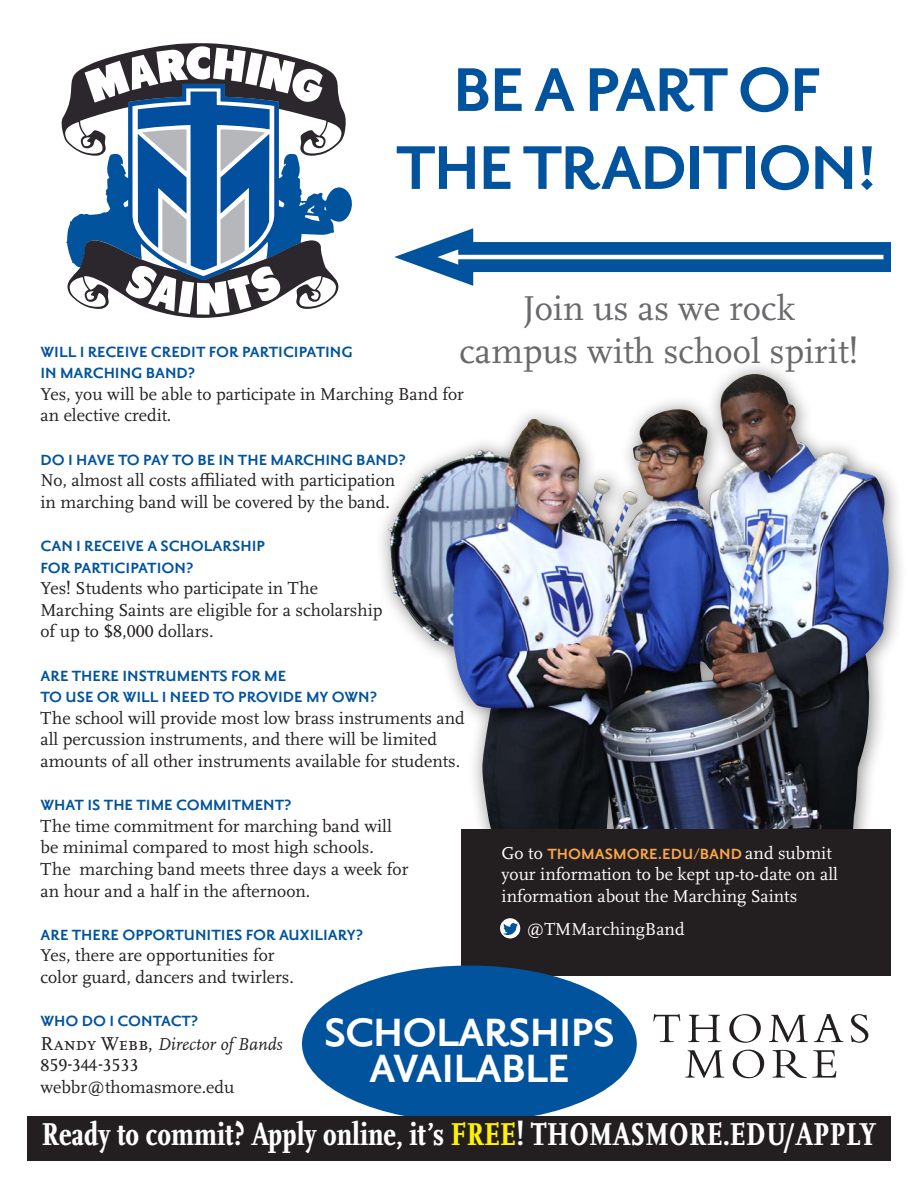
<style>
.page{position:relative;width:918px;height:1188px;background:#fff}
.page>*{position:absolute;margin:0;border:0;box-sizing:border-box;transform-origin:0 0}
.t1{font:700 75px "Priori Sans OT";letter-spacing:-.03em;color:#01539e}
.t2{font:700 48px "Priori Sans OT";letter-spacing:-.02em;color:#fff}
.t3{font:36px "Scala OT";color:#69696c}
.t4{font:700 condensed 33px "Scala OT";color:#fff}
.t5{font:18px/21.6px "Scala OT";color:#231f20}
.t6{font:700 18px "Priori Sans OT";color:#01539e}
.t7{font:18px/21.6px "Scala OT";color:#fff}
.t8{font:italic 18px "Scala OT";color:#231f20}
.s1{font-style:normal;font-size:19.5px}
.s2{font-family:"Priori Sans OT";font-weight:700;color:#f9a64a}
.s3{color:#fff101}
</style>
<div class="page">
<div style="left:375px;top:360px;width:532px;height:569px;background:#231f20;opacity:.55"></div>
<img style="left:387px;top:390px;width:357px;height:243px">
<div style="left:461px;top:829px;width:430px;height:147px;background:#231f20"></div>
<div style="left:302px;top:966px;width:335px;height:156px;background:#01539e;border-radius:50%"></div>
<svg style="left:500px;top:918px;width:20px;height:20px"></svg>
<div style="left:501px;top:919px;width:19px;height:19px;background:#fff;border-radius:50%"></div>
<img style="left:504px;top:924px;width:14px;height:11px">
<div style="left:27px;top:1117px;width:864px;height:44px;background:#231f20"></div>
<div style="left:444px;top:242px;width:447px;height:30px;background:#01539e"></div>
<hr style="left:450px;top:255px;width:433px;height:4px;background:#fff">
<svg style="left:394px;top:228px;width:79px;height:58px"></svg>
<svg style="left:61px;top:43px;width:286px;height:275px"></svg>
<svg style="left:653px;top:1014px;width:27px;height:28px"></svg>
<svg style="left:688px;top:1015px;width:32px;height:27px"></svg>
<svg style="left:729px;top:1014px;width:32px;height:29px"></svg>
<svg style="left:769px;top:1015px;width:39px;height:27px"></svg>
<svg style="left:814px;top:1014px;width:29px;height:28px"></svg>
<svg style="left:851px;top:1014px;width:17px;height:29px"></svg>
<svg style="left:685px;top:1050px;width:39px;height:28px"></svg>
<svg style="left:733px;top:1050px;width:31px;height:28px"></svg>
<svg style="left:773px;top:1050px;width:63px;height:28px"></svg>
<p class="t1" style="left:453px;top:56px;width:371px">BE A PART OF</p>
<p class="t1" style="left:396px;top:134px;width:484px">THE TRADITION!</p>
<p class="t3" style="left:523px;top:289px;width:274px">Join us as we rock</p>
<p class="t3" style="left:460px;top:332px;width:400px">campus with school spirit!</p>
<p class="t6" style="left:40px;top:343px;width:314px">WILL I RECEIVE CREDIT FOR PARTICIPATING</p>
<p class="t6" style="left:40px;top:365px;width:156px">IN MARCHING BAND?</p>
<p class="t5" style="left:40px;top:384px;width:425px">Yes, you will be able to participate in Marching Band for an elective credit.</p>
<p class="t6" style="left:40px;top:451px;width:367px">DO I HAVE TO PAY TO BE IN THE MARCHING BAND?</p>
<p class="t5" style="left:40px;top:470px;width:356px">No, almost all costs affiliated with participation in marching band will be covered by the band.</p>
<p class="t6" style="left:40px;top:538px;width:226px">CAN I RECEIVE A SCHOLARSHIP</p>
<p class="t6" style="left:40px;top:559px;width:154px">FOR PARTICIPATION?</p>
<p class="t5" style="left:40px;top:578px;width:344px">Yes! Students who participate in The<br>Marching Saints are eligible for a scholarship of up to $8,000 dollars.</p>
<p class="t6" style="left:40px;top:667px;width:247px">ARE THERE INSTRUMENTS FOR ME</p>
<p class="t6" style="left:40px;top:689px;width:338px">TO USE OR WILL I NEED TO PROVIDE MY OWN?</p>
<p class="t5" style="left:40px;top:708px;width:426px">The school will provide most low brass instruments and all percussion instruments, and there will be limited amounts of all other instruments available for students.</p>
<p class="t6" style="left:40px;top:797px;width:253px">WHAT IS THE TIME COMMITMENT?</p>
<p class="t5" style="left:40px;top:816px;width:370px">The time commitment for marching band will be minimal compared to most high schools.<br>The marching band meets three days a week for an hour and a half in the afternoon.</p>
<p class="t6" style="left:40px;top:927px;width:324px">ARE THERE OPPORTUNITIES FOR AUXILIARY?</p>
<p class="t5" style="left:40px;top:945px;width:236px">Yes, there are opportunities for</p>
<p class="t5" style="left:40px;top:967px;width:255px">color guard, dancers and twirlers.</p>
<p class="t6" style="left:40px;top:1013px;width:159px">WHO DO I CONTACT?</p>
<p class="t8" style="left:40px;top:1034px;width:243px"><span class="s1">Randy Webb,</span> Director of Bands</p>
<p class="t5" style="left:40px;top:1055px;width:100px">859-344-3533</p>
<p class="t5" style="left:40px;top:1077px;width:195px">webbr@thomasmore.edu</p>
<p class="t7" style="left:502px;top:843px;width:338px">Go to <span class="s2">THOMASMORE.EDU/BAND</span> and submit your information to be kept up-to-date on all information about the Marching Saints</p>
<p class="t7" style="left:526px;top:919px;width:160px">@TMMarchingBand</p>
<p class="t2" style="left:324px;top:1011px;width:292px">SCHOLARSHIPS</p>
<p class="t2" style="left:369px;top:1047px;width:202px">AVAILABLE</p>
<p class="t4" style="left:42px;top:1116px;width:836px">Ready to commit? Apply online, it’s <span class="s3">FREE</span>! THOMASMORE.EDU/APPLY</p>
</div>
